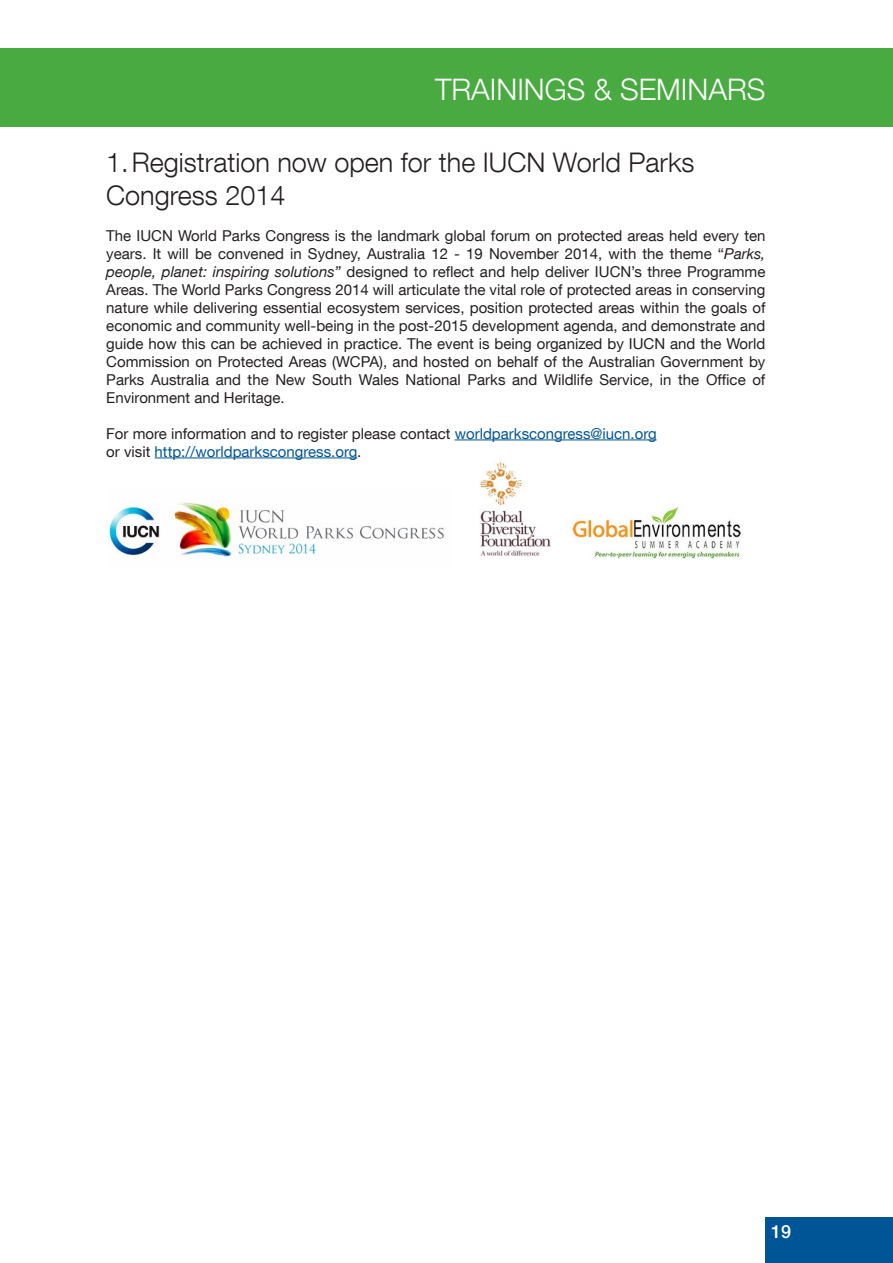
<style>
.page{position:relative;width:893px;height:1263px;background:#fff}
.page>*{position:absolute;margin:0;border:0;box-sizing:border-box;transform-origin:0 0}
.t1{font:300 29.55px "Helvetica Neue LT Com";color:#fff}
.t2{font:300 27px/32.4px "Helvetica Neue LT Com";color:#231f20}
.t3{font:500 18px "Helvetica Neue LT Com";color:#fff}
.t4{font:15px/18px "Helvetica Neue LT Com";color:#231f20;text-align:justify}
.t5{font:15px/18px "Helvetica Neue LT Com";color:#005596}
.s1{font-style:italic}
.s2{color:#231f20}
</style>
<div class="page">
<div style="left:765px;top:1217px;width:128px;height:46px;background:#005596"></div>
<div style="left:0;top:49px;width:893px;height:78px;background:#49aa42"></div>
<hr style="left:455px;top:439px;width:202px;height:1px;background:#005596">
<hr style="left:155px;top:457px;width:202px;height:1px;background:#005596">
<img style="left:109px;top:502px;width:335px;height:55px">
<img style="left:480px;top:461px;width:71px;height:95px">
<img style="left:571px;top:506px;width:170px;height:53px">
<h1 class="t1" style="left:435px;top:71px;width:332px">TRAININGS &amp; SEMINARS</h1>
<h2 class="t2" style="left:106px;top:146px;width:590px">1.Registration now open for the IUCN World Parks<br>Congress 2014</h2>
<p class="t4" style="left:106px;top:226px;width:661px">The IUCN World Parks Congress is the landmark global forum on protected areas held every ten years. It will be convened in Sydney, Australia 12 - 19 November 2014, with the theme “<span class="s1">Parks, people, planet: inspiring solutions”</span> designed to reflect and help deliver IUCN’s three Programme Areas. The World Parks Congress 2014 will articulate the vital role of protected areas in conserving nature while delivering essential ecosystem services, position protected areas within the goals of economic and community well-being in the post-2015 development agenda, and demonstrate and guide how this can be achieved in practice. The event is being organized by IUCN and the World Commission on Protected Areas (WCPA), and hosted on behalf of the Australian Government by Parks Australia and the New South Wales National Parks and Wildlife Service, in the Office of Environment and Heritage.</p>
<p class="t5" style="left:106px;top:424px;width:552px"><span class="s2">For more information and to register please contact</span> worldparkscongress@iucn.org <span class="s2">or visit</span> http://worldparkscongress.org<span class="s2">.</span></p>
<p class="t3" style="left:771px;top:1220px;width:22px">19</p>
</div>
